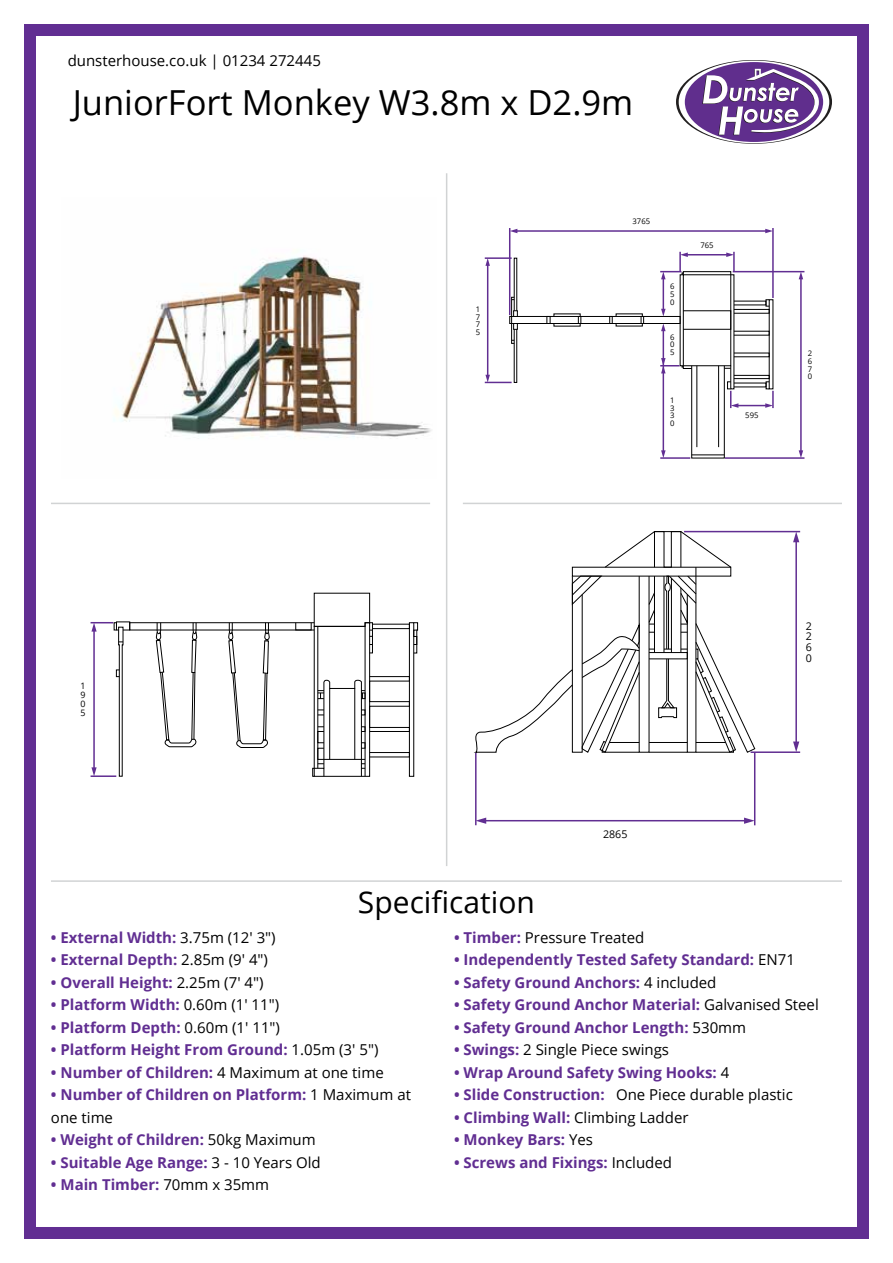
<style>
.page{position:relative;width:893px;height:1263px;background:#fff}
.page>*{position:absolute;margin:0;border:0;box-sizing:border-box;transform-origin:0 0}
.t1{font:34.5px "Open Sans";color:#000}
.t2{font:30px "Open Sans";color:#000}
.t3{font:700 15px/22.5px "Open Sans";color:#612e92}
.t4{font:15px "Open Sans";color:#000}
.t5{font:10.65px/10.6px "Open Sans";color:#000;text-align:justify}
.t6{font:8.85px/8.9px "Open Sans";color:#000}
.t7{font:7.65px/7.6px "Open Sans";color:#000;text-align:justify}
.s1{font-weight:400;color:#000}
.s2{font-weight:700;color:#612e92}
</style>
<div class="page">
<svg style="left:676px;top:60px;width:156px;height:84px"></svg>
<svg style="left:679px;top:61px;width:150px;height:82px"></svg>
<div style="left:685px;top:62px;width:138px;height:80px;background:#602e8d;border-radius:50%"></div>
<svg style="left:702px;top:69px;width:117px;height:66px"></svg>
<div style="left:24px;top:24px;width:845px;height:1215px;border:12px solid #612e92"></div>
<hr style="left:446px;top:173px;width:1px;height:693px;background:#d1d3d4">
<hr style="left:51px;top:503px;width:379px;height:1px;background:#d1d3d4">
<hr style="left:463px;top:503px;width:379px;height:1px;background:#d1d3d4">
<hr style="left:51px;top:880px;width:791px;height:2px;background:#d1d3d4">
<svg style="left:474px;top:531px;width:282px;height:222px"></svg>
<hr style="left:475px;top:753px;width:2px;height:72px;background:#612e92">
<hr style="left:481px;top:820px;width:267px;height:1px;background:#612e92">
<hr style="left:754px;top:752px;width:1px;height:73px;background:#612e92">
<hr style="left:751px;top:751px;width:49px;height:2px;background:#612e92">
<hr style="left:684px;top:531px;width:116px;height:1px;background:#612e92">
<hr style="left:795px;top:540px;width:2px;height:205px;background:#612e92">
<svg style="left:476px;top:817px;width:10px;height:7px"></svg>
<svg style="left:744px;top:817px;width:10px;height:7px"></svg>
<svg style="left:793px;top:741px;width:6px;height:11px"></svg>
<svg style="left:793px;top:532px;width:6px;height:10px"></svg>
<div style="left:509px;top:316px;width:171px;height:8px;border:1px solid #000"></div>
<div style="left:691px;top:365px;width:34px;height:93px;border:1px solid #000"></div>
<hr style="left:692px;top:454px;width:32px;height:1px;background:#000">
<hr style="left:696px;top:366px;width:1px;height:81px;background:#000">
<hr style="left:718px;top:366px;width:1px;height:81px;background:#000">
<svg style="left:515px;top:310px;width:3px;height:7px"></svg>
<svg style="left:515px;top:323px;width:3px;height:7px"></svg>
<svg style="left:766px;top:299px;width:4px;height:7px"></svg>
<div style="left:734px;top:309px;width:36px;height:5px;border:1px solid #000"></div>
<div style="left:734px;top:375px;width:36px;height:4px;border:1px solid #000"></div>
<div style="left:511px;top:297px;width:4px;height:47px;border:1px solid #000"></div>
<svg style="left:546px;top:316px;width:4px;height:8px"></svg>
<svg style="left:578px;top:317px;width:3px;height:6px"></svg>
<svg style="left:609px;top:316px;width:4px;height:8px"></svg>
<svg style="left:641px;top:316px;width:3px;height:8px"></svg>
<div style="left:616px;top:313px;width:27px;height:4px;border:1px solid #000"></div>
<div style="left:616px;top:323px;width:27px;height:3px;border:1px solid #000"></div>
<div style="left:553px;top:313px;width:28px;height:4px;border:1px solid #000"></div>
<div style="left:553px;top:323px;width:28px;height:3px;border:1px solid #000"></div>
<hr style="left:487px;top:264px;width:1px;height:112px;background:#612e92">
<hr style="left:485px;top:257px;width:27px;height:2px;background:#612e92">
<hr style="left:509px;top:228px;width:1px;height:87px;background:#612e92">
<hr style="left:515px;top:230px;width:251px;height:2px;background:#612e92">
<hr style="left:772px;top:228px;width:2px;height:70px;background:#612e92">
<hr style="left:679px;top:252px;width:2px;height:20px;background:#612e92">
<hr style="left:663px;top:329px;width:1px;height:123px;background:#612e92">
<hr style="left:660px;top:457px;width:30px;height:2px;background:#612e92">
<hr style="left:733px;top:252px;width:2px;height:20px;background:#612e92">
<hr style="left:733px;top:271px;width:71px;height:1px;background:#612e92">
<hr style="left:800px;top:277px;width:2px;height:175px;background:#612e92">
<hr style="left:725px;top:457px;width:79px;height:2px;background:#612e92">
<svg style="left:510px;top:229px;width:7px;height:4px"></svg>
<svg style="left:485px;top:258px;width:5px;height:8px"></svg>
<svg style="left:661px;top:450px;width:5px;height:8px"></svg>
<svg style="left:485px;top:375px;width:27px;height:8px"></svg>
<svg style="left:799px;top:450px;width:4px;height:8px"></svg>
<svg style="left:799px;top:272px;width:4px;height:7px"></svg>
<svg style="left:726px;top:252px;width:8px;height:5px"></svg>
<svg style="left:765px;top:229px;width:8px;height:4px"></svg>
<svg style="left:680px;top:252px;width:8px;height:5px"></svg>
<svg style="left:660px;top:271px;width:78px;height:137px"></svg>
<svg style="left:765px;top:381px;width:9px;height:27px"></svg>
<hr style="left:736px;top:405px;width:30px;height:1px;background:#612e92">
<hr style="left:686px;top:254px;width:43px;height:1px;background:#612e92">
<div style="left:129px;top:622px;width:186px;height:8px;border:1px solid #000"></div>
<div style="left:295px;top:622px;width:17px;height:8px;border:1px solid #000"></div>
<svg style="left:312px;top:592px;width:106px;height:185px"></svg>
<svg style="left:155px;top:622px;width:44px;height:125px"></svg>
<svg style="left:227px;top:622px;width:45px;height:126px"></svg>
<svg style="left:91px;top:621px;width:39px;height:156px"></svg>
<div style="left:369px;top:752px;width:41px;height:5px;border:1px solid #000"></div>
<img style="left:114px;top:255px;width:318px;height:184px">
<p class="t4" style="left:68px;top:50px;width:255px">dunsterhouse.co.uk | 01234 272445</p>
<h1 class="t1" style="left:73px;top:78px;width:562px">JuniorFort Monkey W3.8m x D2.9m</h1>
<p class="t6" style="left:81px;top:681px;width:6px">1<br>9<br>0<br>5</p>
<p class="t7" style="left:476px;top:305px;width:6px;text-align:left">1<br>7<br>7<br>5</p>
<p class="t7" style="left:633px;top:218px;width:19px">3765</p>
<p class="t7" style="left:670px;top:282px;width:6px">6<br>5<br>0</p>
<p class="t7" style="left:670px;top:333px;width:6px">6<br>0<br>5</p>
<p class="t7" style="left:670px;top:396px;width:6px;text-align:left">1<br>3<br>3<br>0</p>
<p class="t7" style="left:700px;top:241px;width:15px">765</p>
<p class="t7" style="left:745px;top:411px;width:15px">595</p>
<p class="t7" style="left:808px;top:349px;width:6px">2<br>6<br>7<br>0</p>
<h2 class="t2" style="left:358px;top:881px;width:178px">Specification</h2>
<p class="t5" style="left:603px;top:828px;width:26px">2865</p>
<p class="t5" style="left:806px;top:620px;width:7px">2<br>2<br>6<br>0</p>
<p class="t3" style="left:51px;top:925px;width:226px">• External Width: <span class="s1">3.75m (12' 3")</span></p>
<p class="t3" style="left:51px;top:948px;width:219px">• External Depth: <span class="s1">2.85m (9' 4")</span></p>
<p class="t3" style="left:51px;top:970px;width:214px">• Overall Height: <span class="s1">2.25m (7' 4")</span></p>
<p class="t3" style="left:51px;top:993px;width:230px">• Platform Width: <span class="s1">0.60m (1' 11")</span></p>
<p class="t3" style="left:51px;top:1015px;width:231px">• Platform Depth: <span class="s1">0.60m (1' 11")</span></p>
<p class="t3" style="left:51px;top:1038px;width:329px">• Platform Height From Ground: <span class="s1">1.05m (3' 5")</span></p>
<p class="t3" style="left:51px;top:1060px;width:334px">• Number of Children: <span class="s1">4 Maximum at one time</span></p>
<p class="t3" style="left:51px;top:1083px;width:361px">• Number of Children on Platform: <span class="s1">1 Maximum at one time</span></p>
<p class="t3" style="left:51px;top:1128px;width:266px">• Weight of Children: <span class="s1">50kg Maximum</span></p>
<p class="t3" style="left:51px;top:1150px;width:271px">• Suitable Age Range: <span class="s1">3 - 10 Years Old</span></p>
<p class="t3" style="left:51px;top:1173px;width:220px">• Main Timber: <span class="s1">70mm x 35mm</span></p>
<p class="t4" style="left:454px;top:927px;width:192px"><span class="s2">• Timber:</span> Pressure Treated</p>
<p class="t3" style="left:454px;top:948px;width:342px">• Independently Tested Safety Standard: <span class="s1">EN71</span></p>
<p class="t3" style="left:454px;top:970px;width:264px">• Safety Ground Anchors: <span class="s1">4 included</span></p>
<p class="t3" style="left:454px;top:993px;width:366px">• Safety Ground Anchor Material: <span class="s1">Galvanised Steel</span></p>
<p class="t3" style="left:454px;top:1015px;width:294px">• Safety Ground Anchor Length: <span class="s1">530mm</span></p>
<p class="t4" style="left:454px;top:1039px;width:217px"><span class="s2">• Swings:</span> 2 Single Piece swings</p>
<p class="t3" style="left:454px;top:1060px;width:277px">• Wrap Around Safety Swing Hooks: <span class="s1">4</span></p>
<p class="t4" style="left:454px;top:1084px;width:340px"><span class="s2">• Slide Construction:</span> One Piece durable plastic</p>
<p class="t3" style="left:454px;top:1105px;width:236px">• Climbing Wall: <span class="s1">Climbing Ladder</span></p>
<p class="t3" style="left:454px;top:1128px;width:140px">• Monkey Bars: <span class="s1">Yes</span></p>
<p class="t3" style="left:454px;top:1150px;width:220px">• Screws and Fixings: <span class="s1">Included</span></p>
</div>
